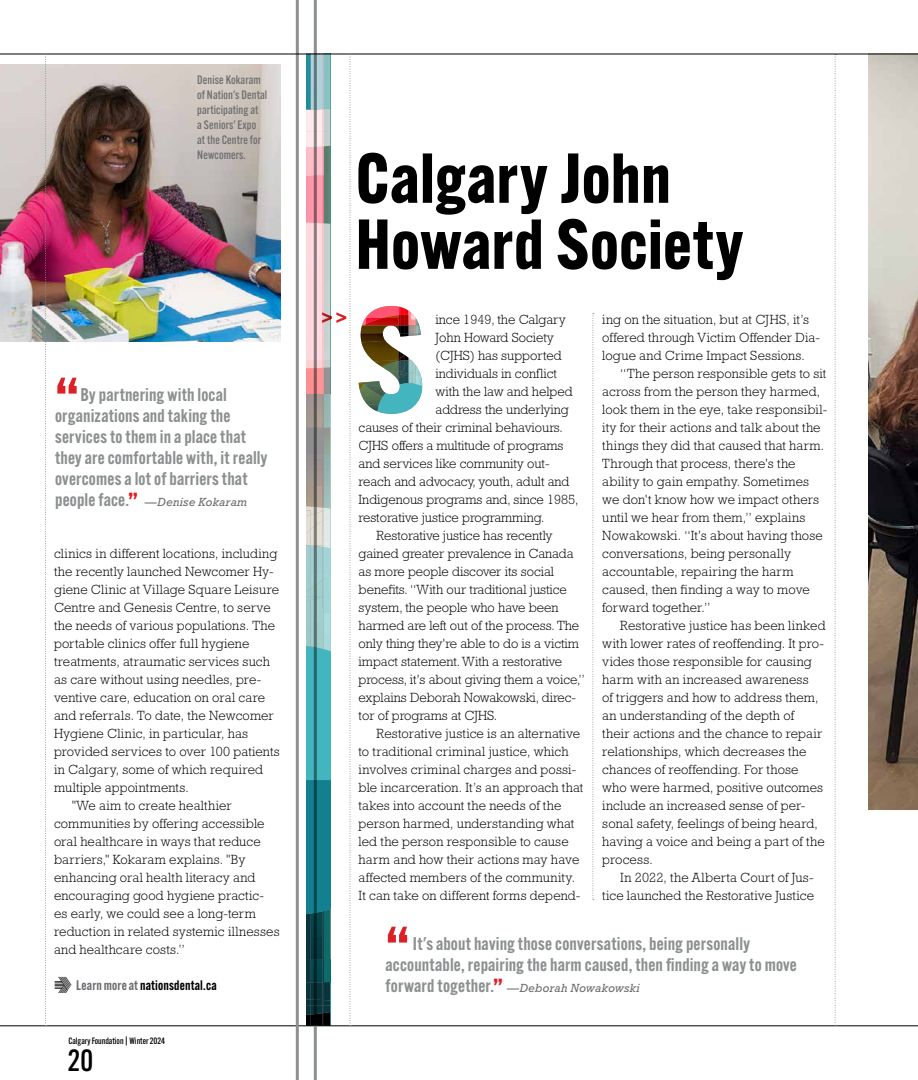
<style>
.page{position:relative;width:918px;height:1080px;background:#fff}
.page>*{position:absolute;margin:0;border:0;box-sizing:border-box;transform-origin:0 0}
.t1{font:700 69px/66px "Alternate Gothic ATF";letter-spacing:.01em;color:#000}
.t2{font:600 66px "Alternate Gothic ATF";color:#dd1f26}
.t3{font:500 30px "Alternate Gothic ATF";color:#000}
.t4{font:600 18px/21px "Alternate Gothic ATF";letter-spacing:.01em;color:#8c9091}
.t5{font:300 13.5px/18px "Rockwell Std";letter-spacing:.005em;color:#000}
.t6{font:300 13.5px "Rockwell Std";letter-spacing:.025em;color:#000}
.t7{font:600 13.5px "Alternate Gothic ATF";letter-spacing:.015em;color:#000}
.t8{font:500 12px/15px "Alternate Gothic ATF";letter-spacing:.01em;color:#6d6e71}
.t9{font:italic 12px "Rockwell Std";letter-spacing:.015em;color:#6d6e71}
.t10{font:500 9px "Alternate Gothic ATF";color:#000}
.s1{font-size:27px;color:#dd1f26}
.s2{font-family:"Vibro";font-weight:400;font-size:21px}
.s3{color:#6d6e71}
</style>
<div class="page">
<img style="left:868px;top:55px;width:50px;height:755px">
<hr style="left:0;top:1026px;width:918px;height:1px;background:#000">
<svg style="left:593px;top:313px;width:1px;height:587px"></svg>
<hr style="left:314px;top:0;width:3px;height:1080px;background:#8c9091">
<hr style="left:296px;top:0;width:3px;height:1080px;background:#8c9091">
<svg style="left:835px;top:56px;width:1px;height:970px"></svg>
<img style="left:0;top:65px;width:281px;height:277px">
<img style="left:359px;top:306px;width:64px;height:108px">
<hr style="left:0;top:54px;width:918px;height:1px;background:#000">
<svg style="left:306px;top:54px;width:45px;height:972px"></svg>
<svg style="left:45px;top:54px;width:2px;height:972px"></svg>
<p class="t8" style="left:197px;top:72px;width:71px">Denise Kokaram of Nation's Dental participating at<br>a Seniors' Expo<br>at the Centre for<br>Newcomers.</p>
<h2 class="t2" style="left:55px;top:359px;width:25px">“</h2>
<h3 class="t4" style="left:55px;top:383px;width:214px;text-indent:25px">By partnering with local organizations and taking the services to them in a place that they are comfortable with, it really overcomes a lot of barriers that people face.<span class="s1">”</span></h3>
<p class="t9" style="left:145px;top:495px;width:104px">—Denise Kokaram</p>
<p class="t5" style="left:54px;top:544px;width:225px">clinics in different locations, including</p>
<p class="t5" style="left:54px;top:562px;width:221px">the recently launched Newcomer Hy-</p>
<p class="t5" style="left:54px;top:580px;width:227px">giene Clinic at Village Square Leisure</p>
<p class="t5" style="left:54px;top:598px;width:218px">Centre and Genesis Centre, to serve</p>
<p class="t5" style="left:54px;top:616px;width:223px">the needs of various populations. The</p>
<p class="t5" style="left:54px;top:634px;width:197px">portable clinics offer full hygiene</p>
<p class="t5" style="left:54px;top:652px;width:217px">treatments, atraumatic services such</p>
<p class="t5" style="left:54px;top:670px;width:209px">as care without using needles, pre-</p>
<p class="t5" style="left:54px;top:688px;width:213px">ventive care, education on oral care</p>
<p class="t5" style="left:54px;top:706px;width:221px">and referrals. To date, the Newcomer</p>
<p class="t6" style="left:54px;top:726px;width:196px">Hygiene Clinic, in particular, has</p>
<p class="t5" style="left:54px;top:742px;width:227px">provided services to over 100 patients</p>
<p class="t5" style="left:54px;top:760px;width:211px">in Calgary, some of which required</p>
<p class="t5" style="left:54px;top:778px;width:136px">multiple appointments.</p>
<p class="t5" style="left:72px;top:796px;width:161px">"We aim to create healthier</p>
<p class="t5" style="left:54px;top:814px;width:212px">communities by offering accessible</p>
<p class="t5" style="left:54px;top:832px;width:208px">oral healthcare in ways that reduce</p>
<p class="t5" style="left:54px;top:850px;width:193px">barriers," Kokaram explains. "By</p>
<p class="t5" style="left:54px;top:868px;width:203px">enhancing oral health literacy and</p>
<p class="t5" style="left:54px;top:886px;width:212px">encouraging good hygiene practic-</p>
<p class="t5" style="left:54px;top:904px;width:203px">es early, we could see a long-term</p>
<p class="t5" style="left:54px;top:922px;width:227px">reduction in related systemic illnesses</p>
<p class="t5" style="left:54px;top:940px;width:133px">and healthcare costs.”</p>
<p class="t7" style="left:54px;top:977px;width:164px"><span class="s2">→</span> <span class="s3">Learn more at</span> nationsdental.ca</p>
<p class="t10" style="left:68px;top:1035px;width:98px">Calgary Foundation | Winter 2024</p>
<h3 class="t3" style="left:68px;top:1042px;width:27px">20</h3>
<h1 class="t1" style="left:356px;top:145px;width:389px">Calgary John<br>Howard Society</h1>
<p class="t5" style="left:436px;top:310px;width:132px">ince 1949, the Calgary</p>
<p class="t5" style="left:436px;top:328px;width:120px">John Howard Society</p>
<p class="t5" style="left:436px;top:346px;width:128px">(CJHS) has supported</p>
<p class="t5" style="left:436px;top:364px;width:123px">individuals in conflict</p>
<p class="t5" style="left:436px;top:382px;width:138px">with the law and helped</p>
<p class="t5" style="left:436px;top:400px;width:135px">address the underlying</p>
<p class="t5" style="left:359px;top:418px;width:206px">causes of their criminal behaviours.</p>
<p class="t5" style="left:359px;top:436px;width:206px">CJHS offers a multitude of programs</p>
<p class="t5" style="left:359px;top:454px;width:192px">and services like community out-</p>
<p class="t5" style="left:359px;top:472px;width:212px">reach and advocacy, youth, adult and</p>
<p class="t5" style="left:359px;top:490px;width:221px">Indigenous programs and, since 1985,</p>
<p class="t5" style="left:359px;top:508px;width:187px">restorative justice programming.</p>
<p class="t5" style="left:377px;top:526px;width:177px">Restorative justice has recently</p>
<p class="t5" style="left:359px;top:544px;width:216px">gained greater prevalence in Canada</p>
<p class="t5" style="left:359px;top:562px;width:197px">as more people discover its social</p>
<p class="t5" style="left:359px;top:580px;width:210px">benefits. “With our traditional justice</p>
<p class="t5" style="left:359px;top:598px;width:201px">system, the people who have been</p>
<p class="t5" style="left:359px;top:616px;width:222px">harmed are left out of the process. The</p>
<p class="t5" style="left:359px;top:634px;width:222px">only thing they're able to do is a victim</p>
<p class="t5" style="left:359px;top:652px;width:205px">impact statement. With a restorative</p>
<p class="t5" style="left:359px;top:670px;width:228px">process, it's about giving them a voice,”</p>
<p class="t5" style="left:359px;top:688px;width:219px">explains Deborah Nowakowski, direc-</p>
<p class="t5" style="left:359px;top:706px;width:140px">tor of programs at CJHS.</p>
<p class="t5" style="left:377px;top:724px;width:205px">Restorative justice is an alternative</p>
<p class="t5" style="left:359px;top:742px;width:212px">to traditional criminal justice, which</p>
<p class="t5" style="left:359px;top:760px;width:219px">involves criminal charges and possi-</p>
<p class="t5" style="left:359px;top:778px;width:226px">ble incarceration. It’s an approach that</p>
<p class="t5" style="left:359px;top:796px;width:204px">takes into account the needs of the</p>
<p class="t5" style="left:359px;top:814px;width:217px">person harmed, understanding what</p>
<p class="t5" style="left:359px;top:832px;width:212px">led the person responsible to cause</p>
<p class="t5" style="left:359px;top:850px;width:222px">harm and how their actions may have</p>
<p class="t5" style="left:359px;top:868px;width:218px">affected members of the community.</p>
<p class="t5" style="left:359px;top:886px;width:223px">It can take on different forms depend-</p>
<p class="t5" style="left:602px;top:310px;width:219px">ing on the situation, but at CJHS, it’s offered through Victim Offender Dia&shy;logue and Crime Impact Sessions.</p>
<p class="t5" style="left:602px;top:364px;width:227px;text-indent:18px">“The person responsible gets to sit across from the person they harmed, look them in the eye, take responsibil&shy;ity for their actions and talk about the things they did that caused that harm.<br>Through that process, there's the ability to gain empathy. Sometimes we don't know how we impact others until we hear from them,” explains Nowakowski. “It's about having those conversations, being personally accountable, repairing the harm caused, then finding a way to move forward together.”</p>
<p class="t5" style="left:602px;top:616px;width:225px;text-indent:18px">Restorative justice has been linked with lower rates of reoffending. It pro&shy;vides those responsible for causing harm with an increased awareness<br>of triggers and how to address them, an understanding of the depth of<br>their actions and the chance to repair relationships, which decreases the chances of reoffending. For those who were harmed, positive outcomes include an increased sense of per&shy;sonal safety, feelings of being heard, having a voice and being a part of the process.</p>
<p class="t5" style="left:602px;top:868px;width:213px;text-align:right">In 2022, the Alberta Court of Jus&shy;tice launched the Restorative Justice</p>
<h2 class="t2" style="left:386px;top:908px;width:25px">“</h2>
<h3 class="t4" style="left:386px;top:932px;width:413px;text-indent:27px">It's about having those conversations, being personally accountable, repairing the harm caused, then finding a way to move forward together.<span class="s1">”</span></h3>
<p class="t9" style="left:507px;top:981px;width:134px">—Deborah Nowakowski</p>
</div>
